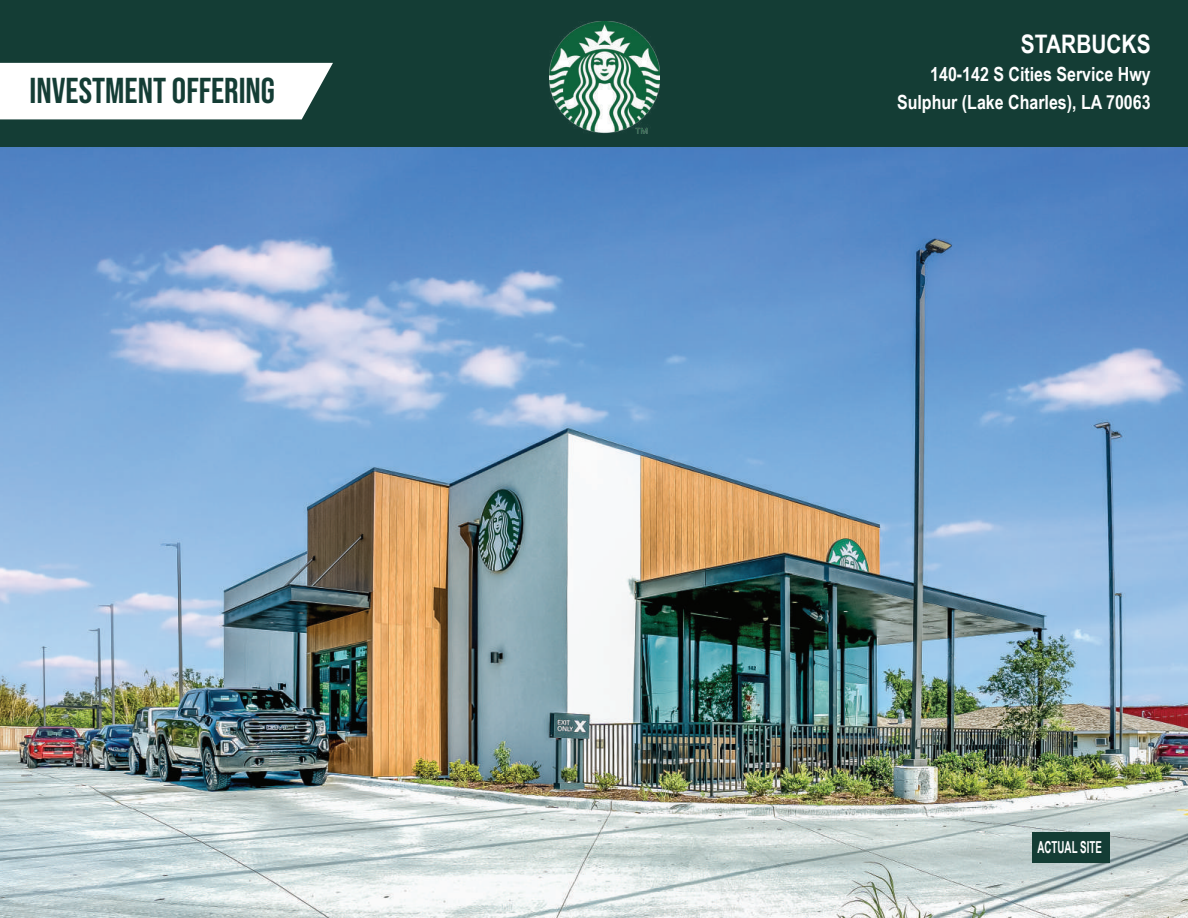
<style>
.page{position:relative;width:1188px;height:918px;background:#fff}
.page>*{position:absolute;margin:0;border:0;box-sizing:border-box;transform-origin:0 0}
.t1{font:36px "Bebas Neue";color:#143d35}
.t2{font:25.5px "font 000000002 c 32 f 13 f";color:#fff}
.t3{font:19.5px/27.9px "font 000000002 c 32 f 13 f";color:#fff;text-align:right}
.t4{font:16.5px "font 000000002 c 32 f 13 f";color:#fff;scale:.72 1}
</style>
<div class="page">
<img style="left:0;top:146px;width:1188px;height:772px">
<div style="left:0;top:0;width:1188px;height:146px;background:#143d35"></div>
<div style="left:0;top:63px;width:333px;height:56px;background:#fff"></div>
<img style="left:550px;top:22px;width:110px;height:111px">
<div style="left:1033px;top:832px;width:77px;height:31px;background:#143d35"></div>
<h1 class="t1" style="left:30px;top:70px;width:247px">INVESTMENT OFFERING</h1>
<h2 class="t2" style="left:1021px;top:29px;width:131px">STARBUCKS</h2>
<p class="t3" style="left:897px;top:60px;width:255px">140-142 S Cities Service Hwy<br>Sulphur (Lake Charles), LA 70063</p>
<p class="t4" style="left:1038px;top:837px;width:91px">ACTUAL SITE</p>
</div>
